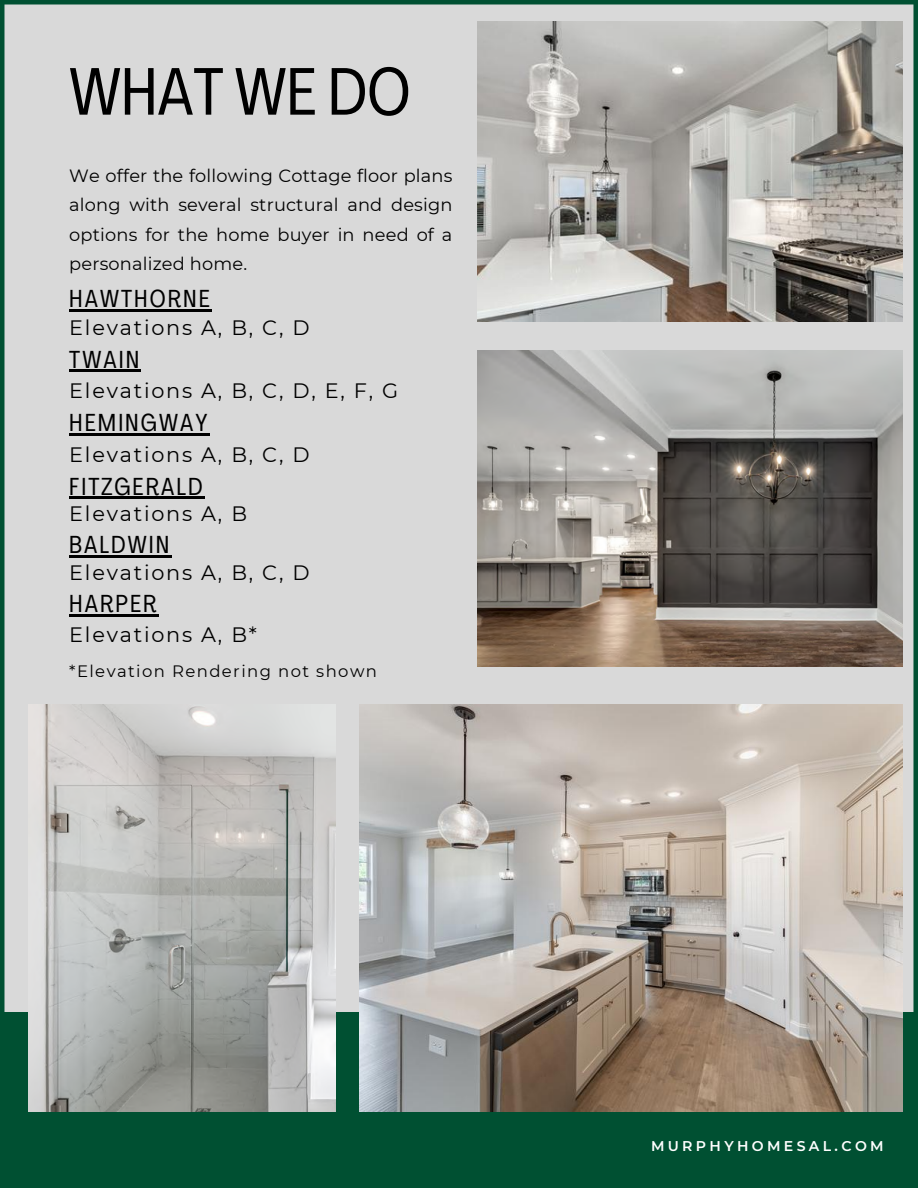
<style>
.page{position:relative;width:918px;height:1188px;background:#d9d9d9}
.page>*{position:absolute;margin:0;border:0;box-sizing:border-box;transform-origin:0 0}
.t1{font:66px "Agrandir Tight";color:#000}
.t2{font:24.3px "Agrandir Tight";letter-spacing:.085em;color:#000}
.t3{font:20.85px "Montserrat";letter-spacing:.085em;color:#000}
.t4{font:17.85px/29.5px "Montserrat";letter-spacing:.01em;color:#000;text-align:justify}
.t5{font:16.5px "Montserrat";letter-spacing:.085em;color:#000}
.t6{font:600 14.1px "Montserrat";letter-spacing:.24em;color:#fff}
</style>
<div class="page">
<img style="left:478px;top:21px;width:425px;height:301px">
<div style="left:0;top:1012px;width:918px;height:176px;background:#005032"></div>
<img style="left:359px;top:704px;width:544px;height:407px">
<img style="left:478px;top:350px;width:425px;height:316px">
<img style="left:28px;top:704px;width:308px;height:407px">
<hr style="left:0;top:0;width:918px;height:4px;background:#005032">
<hr style="left:0;top:0;width:4px;height:1188px;background:#005032">
<div style="left:913px;top:0;width:5px;height:1188px;background:#005032"></div>
<hr style="left:69px;top:370px;width:72px;height:2px;background:#000">
<hr style="left:69px;top:309px;width:143px;height:3px;background:#000">
<hr style="left:69px;top:497px;width:136px;height:2px;background:#000">
<hr style="left:69px;top:433px;width:140px;height:3px;background:#000">
<hr style="left:69px;top:615px;width:90px;height:2px;background:#000">
<hr style="left:69px;top:556px;width:102px;height:2px;background:#000">
<h1 class="t1" style="left:69px;top:65px;width:343px">WHAT WE DO</h1>
<p class="t4" style="left:69px;top:160px;width:385px">We offer the following Cottage floor plans along with several structural and design options for the home buyer in need of a personalized home.</p>
<h2 class="t2" style="left:69px;top:289px;width:142px">HAWTHORNE</h2>
<p class="t3" style="left:69px;top:314px;width:242px">Elevations A, B, C, D</p>
<h2 class="t2" style="left:69px;top:349px;width:71px">TWAIN</h2>
<p class="t3" style="left:69px;top:378px;width:331px">Elevations A, B, C, D, E, F, G</p>
<h2 class="t2" style="left:69px;top:413px;width:140px">HEMINGWAY</h2>
<p class="t3" style="left:69px;top:442px;width:242px">Elevations A, B, C, D</p>
<h2 class="t2" style="left:69px;top:476px;width:135px">FITZGERALD</h2>
<p class="t3" style="left:69px;top:501px;width:179px">Elevations A, B</p>
<h2 class="t2" style="left:69px;top:535px;width:102px">BALDWIN</h2>
<p class="t3" style="left:69px;top:560px;width:242px">Elevations A, B, C, D</p>
<h2 class="t2" style="left:69px;top:594px;width:89px">HARPER</h2>
<p class="t3" style="left:69px;top:622px;width:189px">Elevations A, B*</p>
<p class="t5" style="left:69px;top:661px;width:309px">*Elevation Rendering not shown</p>
<p class="t6" style="left:651px;top:1137px;width:234px">MURPHYHOMESAL.COM</p>
</div>
